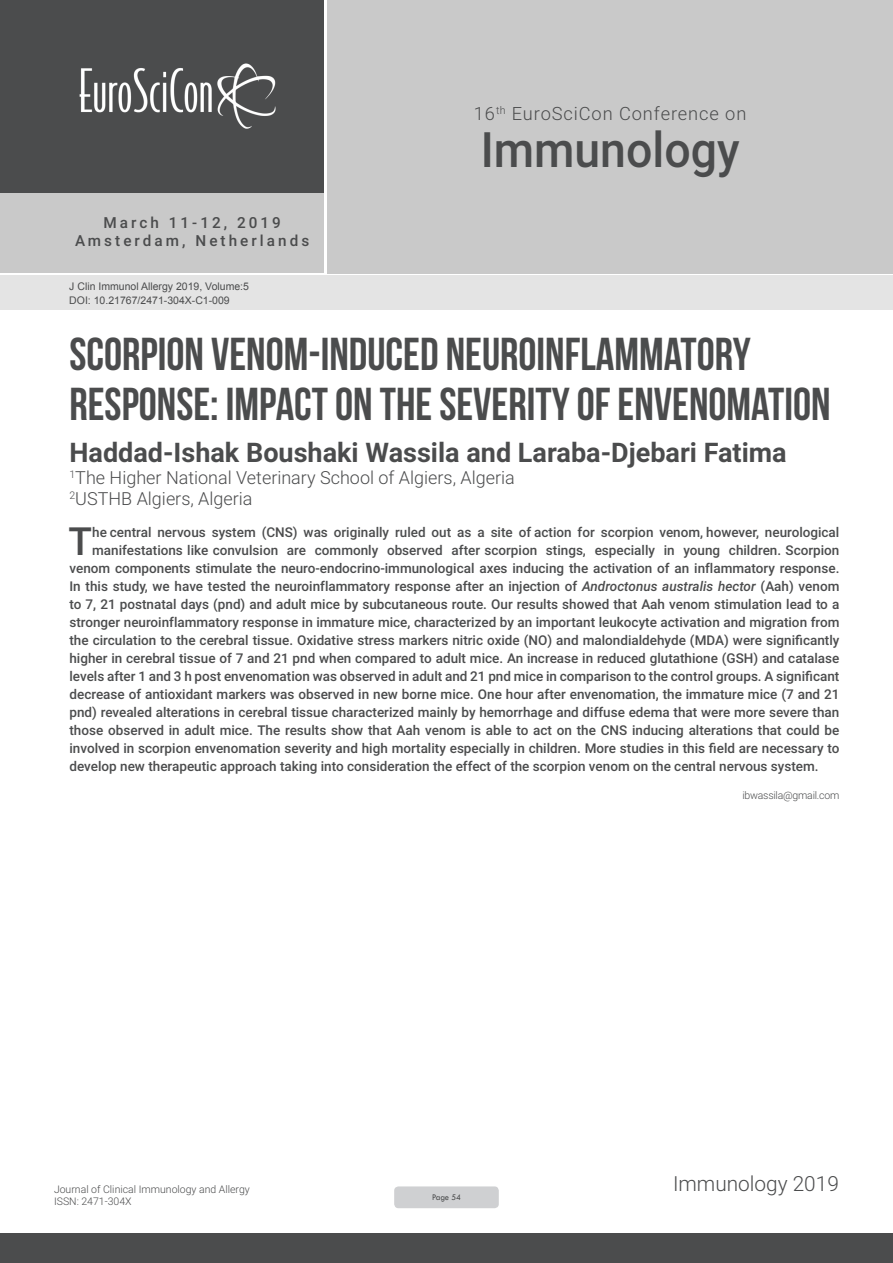
<style>
.page{position:relative;width:893px;height:1263px;background:#fff}
.page>*{position:absolute;margin:0;border:0;box-sizing:border-box;transform-origin:0 0}
.t1{font:500 48.9px "Roboto";color:#4b4c4d;scale:.95 1}
.t2{font:46.05px/50.7px "Bebas Neue";color:#4b4c4d}
.Abstract{font:500 38.85px "Roboto";color:#4b4c4d}
.t3{font:700 27px "Roboto";color:#4b4c4d}
.t4{font:300 20.85px "Roboto";color:#4b4c4d}
.t5{font:300 18.3px "Roboto";letter-spacing:.05em;color:#4b4c4d}
.t6{font:300 18px "Roboto";color:#4b4c4d}
.t7{font:500 15.3px/18.3px "Roboto";letter-spacing:.2em;color:#4b4c4d;text-align:center}
.Abstract-2{font:500 13.5px "Roboto";color:#4b4c4d}
.t8{font:10.5px "Arial";color:#4b4c4d}
.Biography{font:300 10.5px/12.6px "Roboto";color:#4b4c4d}
.Biography-2{font:300 10.5px "Roboto";letter-spacing:-.02em;color:#4b4c4d}
.t9{font:9px "Tw Cen";letter-spacing:-.02em;color:#4b4c4d;scale:.95 1}
.s1{font-style:italic}
</style>
<div class="page">
<div style="left:0;top:0;width:323px;height:193px;background:#4b4c4d"></div>
<div style="left:1px;top:193px;width:323px;height:80px;background:#c9c9c9"></div>
<div style="left:327px;top:0;width:566px;height:273px;background:#c9c9c9"></div>
<img style="left:79px;top:63px;width:197px;height:66px">
<div style="left:0;top:1233px;width:893px;height:30px;background:#4b4c4d"></div>
<div style="left:1px;top:275px;width:892px;height:35px;background:#e4e4e4"></div>
<div style="left:394px;top:1186px;width:105px;height:22px;background:#cfd0d2;border-radius:4px"></div>
<p class="t7" style="left:75px;top:213px;width:236px">March 11-12, 2019<br>Amsterdam, Netherlands</p>
<p class="t8" style="left:69px;top:279px;width:181px">J Clin Immunol Allergy 2019, Volume:5</p>
<p class="t8" style="left:69px;top:293px;width:162px">DOI: 10.21767/2471-304X-C1-009</p>
<h3 class="t5" style="left:474px;top:100px;width:274px">16<sup>th</sup> EuroSciCon Conference on</h3>
<h1 class="t1" style="left:481px;top:116px;width:274px">Immunology</h1>
<p class="t2" style="left:69px;top:328px;width:763px">SCORPION VENOM-INDUCED NEUROINFLAMMATORY<br>RESPONSE: IMPACT ON THE SEVERITY OF ENVENOMATION</p>
<p class="t3" style="left:69px;top:433px;width:719px">Haddad-Ishak Boushaki Wassila and Laraba-Djebari Fatima</p>
<p class="t6" style="left:69px;top:464px;width:447px"><sup>1</sup>The Higher National Veterinary School of Algiers, Algeria</p>
<p class="t6" style="left:69px;top:486px;width:185px"><sup>2</sup>USTHB Algiers, Algeria</p>
<p class="Abstract" style="left:69px;top:513px;width:25px">T</p>
<p class="Abstract-2" style="left:92px;top:522px;width:749px">he central nervous system (CNS) was originally ruled out as a site of action for scorpion venom, however, neurological</p>
<p class="Abstract-2" style="left:92px;top:540px;width:749px">manifestations like convulsion are commonly observed after scorpion stings, especially in young children. Scorpion</p>
<p class="Abstract-2" style="left:69px;top:558px;width:771px">venom components stimulate the neuro-endocrino-immunological axes inducing the activation of an inflammatory response.</p>
<p class="Abstract-2" style="left:69px;top:576px;width:771px">In this study, we have tested the neuroinflammatory response after an injection of <span class="s1">Androctonus australis hector</span> (Aah) venom</p>
<p class="Abstract-2" style="left:69px;top:594px;width:771px">to 7, 21 postnatal days (pnd) and adult mice by subcutaneous route. Our results showed that Aah venom stimulation lead to a</p>
<p class="Abstract-2" style="left:69px;top:612px;width:771px">stronger neuroinflammatory response in immature mice, characterized by an important leukocyte activation and migration from</p>
<p class="Abstract-2" style="left:69px;top:630px;width:771px">the circulation to the cerebral tissue. Oxidative stress markers nitric oxide (NO) and malondialdehyde (MDA) were significantly</p>
<p class="Abstract-2" style="left:69px;top:648px;width:771px">higher in cerebral tissue of 7 and 21 pnd when compared to adult mice. An increase in reduced glutathione (GSH) and catalase</p>
<p class="Abstract-2" style="left:69px;top:666px;width:771px">levels after 1 and 3 h post envenomation was observed in adult and 21 pnd mice in comparison to the control groups. A significant</p>
<p class="Abstract-2" style="left:69px;top:684px;width:771px">decrease of antioxidant markers was observed in new borne mice. One hour after envenomation, the immature mice (7 and 21</p>
<p class="Abstract-2" style="left:69px;top:702px;width:771px">pnd) revealed alterations in cerebral tissue characterized mainly by hemorrhage and diffuse edema that were more severe than</p>
<p class="Abstract-2" style="left:69px;top:720px;width:771px">those observed in adult mice. The results show that Aah venom is able to act on the CNS inducing alterations that could be</p>
<p class="Abstract-2" style="left:69px;top:738px;width:771px">involved in scorpion envenomation severity and high mortality especially in children. More studies in this field are necessary to</p>
<p class="Abstract-2" style="left:69px;top:756px;width:751px">develop new therapeutic approach taking into consideration the effect of the scorpion venom on the central nervous system.</p>
<p class="Biography-2" style="left:742px;top:788px;width:99px">ibwassila@gmail.com</p>
<p class="Biography" style="left:54px;top:1182px;width:197px">Journal of Clinical Immunology and Allergy<br>ISSN: 2471-304X</p>
<p class="t9" style="left:432px;top:1192px;width:32px">Page 54</p>
<h3 class="t4" style="left:673px;top:1169px;width:167px">Immunology 2019</h3>
</div>
